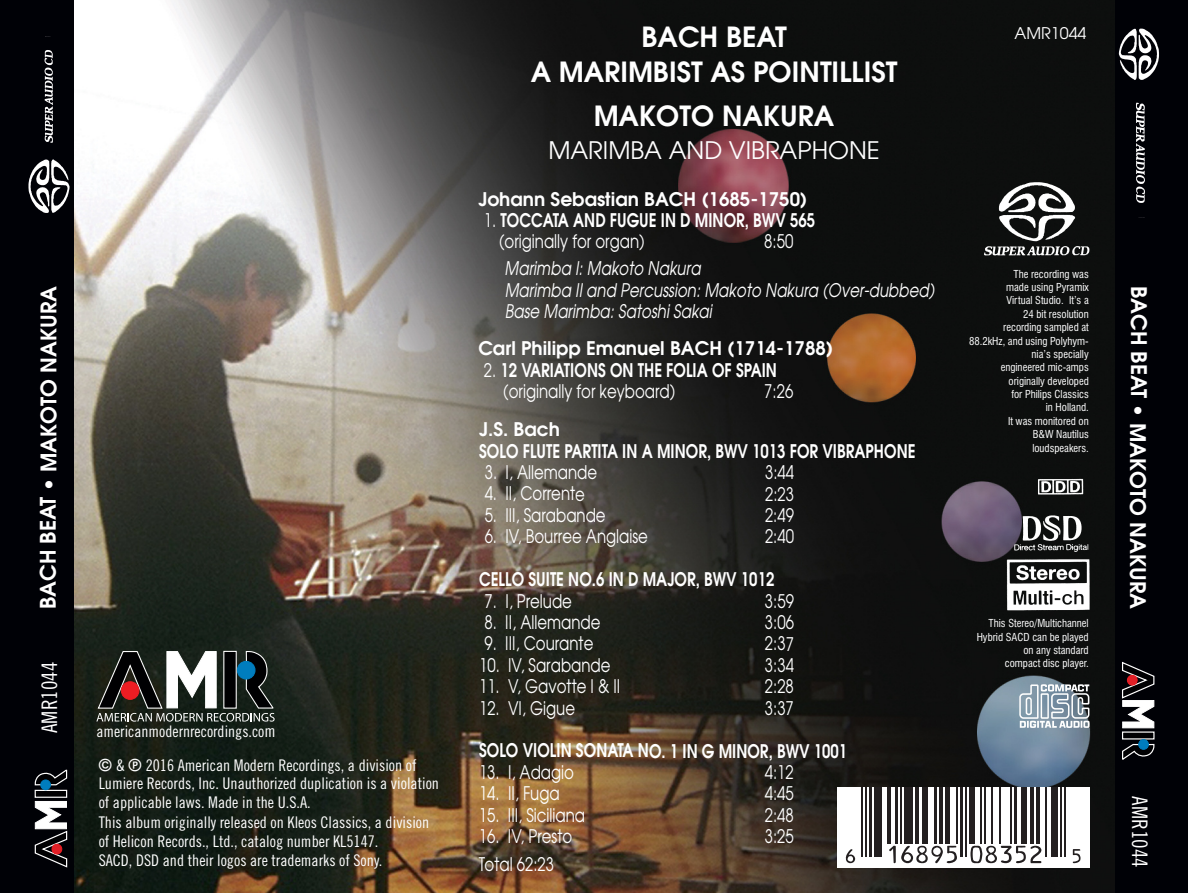
<style>
.page{position:relative;width:1188px;height:893px;background:#fff}
.page>*{position:absolute;margin:0;border:0;box-sizing:border-box;transform-origin:0 0}
.t1{font:600 27.75px/34.8px "Avant Garde";color:#fff;text-align:center}
.t2{font:24.15px "Avant Garde";color:#fff}
.t3{font:600 21.45px "Avant Garde";color:#fff}
.t4{font:21.45px "Trade Gothic Cond Eighteen";color:#fff}
.t5{font:18.75px "Avant Garde";color:#fff;scale:.8 1}
.t6{font:600 18.75px/21.5px "Avant Garde";color:#fff;scale:.8 1}
.t7{font:600 18.75px/21.5px "Avant Garde";color:#fff}
.t8{font:italic 18.75px/21.5px "Avant Garde";letter-spacing:.005em;color:#fff;scale:.8 1}
.t9{font:16.05px/19px "Trade Gothic Cond Eighteen";color:#fff}
.t10{font:16.05px "Avant Garde";color:#fff}
.t11{font:15.9px "Trade Gothic Cond Eighteen";color:#fff}
.t12{font:condensed 10.65px/13.4px "Swiss 721 BT";color:#fff;text-align:right}
.s1{font-size:16.8px}
.s2{font-family:"An Archie P"}
.s3{font-weight:400}
</style>
<div class="page">
<img style="left:73px;top:0;width:1042px;height:893px">
<div style="left:1115px;top:0;width:73px;height:893px;background:#000106"></div>
<div style="left:0;top:0;width:73px;height:893px;background:#000106"></div>
<div style="left:837px;top:787px;width:252px;height:80px;background:#fff"></div>
<hr style="left:861px;top:787px;width:2px;height:69px;background:#231f20">
<hr style="left:865px;top:787px;width:3px;height:69px;background:#231f20">
<hr style="left:870px;top:787px;width:2px;height:69px;background:#231f20">
<div style="left:874px;top:787px;width:9px;height:69px;background:#231f20"></div>
<hr style="left:887px;top:787px;width:4px;height:56px;background:#231f20">
<hr style="left:896px;top:787px;width:2px;height:56px;background:#231f20">
<hr style="left:900px;top:787px;width:2px;height:56px;background:#231f20">
<div style="left:904px;top:787px;width:9px;height:56px;background:#231f20"></div>
<div style="left:915px;top:787px;width:5px;height:56px;background:#231f20"></div>
<div style="left:922px;top:787px;width:6px;height:56px;background:#231f20"></div>
<hr style="left:935px;top:787px;width:2px;height:56px;background:#231f20">
<hr style="left:939px;top:787px;width:4px;height:56px;background:#231f20">
<hr style="left:946px;top:787px;width:4px;height:56px;background:#231f20">
<hr style="left:956px;top:787px;width:3px;height:56px;background:#231f20">
<hr style="left:961px;top:787px;width:2px;height:69px;background:#231f20">
<hr style="left:965px;top:787px;width:2px;height:69px;background:#231f20">
<div style="left:969px;top:787px;width:7px;height:56px;background:#231f20"></div>
<hr style="left:980px;top:787px;width:2px;height:56px;background:#231f20">
<hr style="left:985px;top:787px;width:2px;height:56px;background:#231f20">
<hr style="left:991px;top:787px;width:2px;height:56px;background:#231f20">
<hr style="left:1000px;top:787px;width:2px;height:56px;background:#231f20">
<hr style="left:1011px;top:787px;width:2px;height:56px;background:#231f20">
<hr style="left:1015px;top:787px;width:2px;height:56px;background:#231f20">
<div style="left:1021px;top:787px;width:7px;height:56px;background:#231f20"></div>
<hr style="left:1030px;top:787px;width:4px;height:56px;background:#231f20">
<svg style="left:1037px;top:787px;width:3px;height:56px"></svg>
<hr style="left:1045px;top:787px;width:2px;height:69px;background:#231f20">
<div style="left:1052px;top:787px;width:6px;height:69px;background:#231f20"></div>
<hr style="left:1060px;top:787px;width:3px;height:69px;background:#231f20">
<hr style="left:1065px;top:787px;width:2px;height:69px;background:#231f20">
<svg style="left:889px;top:845px;width:68px;height:18px"></svg>
<svg style="left:970px;top:845px;width:71px;height:18px"></svg>
<svg style="left:1073px;top:849px;width:8px;height:14px"></svg>
<svg style="left:846px;top:849px;width:9px;height:14px"></svg>
<img style="left:968px;top:160px;width:137px;height:101px">
<img style="left:1118px;top:28px;width:41px;height:52px">
<img style="left:1136px;top:102px;width:9px;height:101px">
<img style="left:28px;top:159px;width:42px;height:54px">
<img style="left:44px;top:36px;width:9px;height:107px">
<img style="left:999px;top:474px;width:96px;height:140px">
<img style="left:1020px;top:684px;width:70px;height:43px">
<svg style="left:96px;top:651px;width:179px;height:70px"></svg>
<div style="left:237px;top:661px;width:18px;height:18px;background:#007dbe;border-radius:50%"></div>
<div style="left:237px;top:660px;width:19px;height:19px;border:1px solid #007dbe;border-radius:50%"></div>
<svg style="left:35px;top:801px;width:32px;height:66px"></svg>
<div style="left:52px;top:844px;width:10px;height:10px;background:#e01f26;border-radius:50%"></div>
<div style="left:52px;top:844px;width:10px;height:10px;border:1px solid #ee1d23;border-radius:50%"></div>
<div style="left:35px;top:790px;width:32px;height:7px;background:#000002"></div>
<div style="left:35px;top:789px;width:32px;height:8px;border:1px solid #fff"></div>
<svg style="left:35px;top:769px;width:32px;height:17px"></svg>
<div style="left:41px;top:780px;width:10px;height:9px;background:#007dbe;border-radius:50%"></div>
<div style="left:40px;top:779px;width:11px;height:11px;border:1px solid #007dbe;border-radius:50%"></div>
<svg style="left:1122px;top:661px;width:33px;height:67px"></svg>
<div style="left:1127px;top:675px;width:10px;height:10px;background:#e01f26;border-radius:50%"></div>
<div style="left:1127px;top:675px;width:10px;height:10px;border:1px solid #ee1d23;border-radius:50%"></div>
<div style="left:1123px;top:732px;width:31px;height:7px;background:#000002"></div>
<svg style="left:1122px;top:743px;width:33px;height:16px"></svg>
<div style="left:1139px;top:739px;width:9px;height:10px;background:#007dbe;border-radius:50%"></div>
<div style="left:1138px;top:739px;width:11px;height:10px;border:1px solid #007dbe;border-radius:50%"></div>
<h3 class="t3" style="left:37px;top:609px;width:325px;rotate:-90deg">BACH BEAT • MAKOTO NAKURA</h3>
<h3 class="t4" style="left:42px;top:733px;width:73px;rotate:-90deg">AMR1044</h3>
<h3 class="t11" style="left:96px;top:725px;width:181px">americanmodernrecordings.co<span class="s1">m</span></h3>
<p class="t9" style="left:99px;top:757px;width:342px"><span class="s2">E</span> &amp; <span class="s2">e</span> 2016 American Modern Recordings, a division of Lumiere Records, Inc. Unauthorized duplication is a violation of applicable laws. Made in the U.S.A.<br>This album originally released on Kleos Classics, a division of Helicon Records., Ltd., catalog number KL5147.<br>SACD, DSD and their logos are trademarks of Sony.</p>
<h1 class="t1" style="left:531px;top:20px;width:368px">BACH BEAT<br>A MARIMBIST AS POINTILLIST</h1>
<h1 class="t1" style="left:594px;top:99px;width:242px">MAKOTO NAKURA</h1>
<h2 class="t2" style="left:548px;top:137px;width:333px">MARIMBA AND VIBRAPHONE</h2>
<h3 class="t7" style="left:478px;top:188px;width:330px">Johann Sebastian BACH (1685-1750)</h3>
<h3 class="t6" style="left:499px;top:210px;width:397px;text-indent:-15px"><span class="s3">1.</span> TOCCATA AND FUGUE IN D MINOR, BWV 565 <span class="s3">(originally for organ)</span></h3>
<h3 class="t5" style="left:764px;top:231px;width:38px">8:50</h3>
<h3 class="t8" style="left:505px;top:258px;width:539px">Marimba I: Makoto Nakura<br>Marimba II and Percussion: Makoto Nakura (Over-dubbed)<br>Base Marimba: Satoshi Sakai</h3>
<h3 class="t7" style="left:478px;top:338px;width:356px">Carl Philipp Emanuel BACH (1714-1788)</h3>
<h3 class="t6" style="left:503px;top:359px;width:344px;text-indent:-19px"><span class="s3">2.</span> 12 VARIATIONS ON THE FOLIA OF SPAIN <span class="s3">(originally for keyboard)</span></h3>
<h3 class="t5" style="left:764px;top:381px;width:38px">7:26</h3>
<h3 class="t7" style="left:479px;top:419px;width:438px">J.S. Bach<br>SOLO FLUTE PARTITA IN A MINOR, BWV 1013 FOR VIBRAPHONE</h3>
<h3 class="t5" style="left:485px;top:461px;width:142px">3. I, Allemande</h3>
<h3 class="t5" style="left:765px;top:461px;width:38px">3:44</h3>
<h3 class="t5" style="left:485px;top:483px;width:127px">4. II, Corrente</h3>
<h3 class="t5" style="left:765px;top:483px;width:38px">2:23</h3>
<h3 class="t5" style="left:485px;top:504px;width:153px">5. III, Sarabande</h3>
<h3 class="t5" style="left:765px;top:504px;width:38px">2:49</h3>
<h3 class="t5" style="left:485px;top:526px;width:206px">6. IV, Bourree Anglaise</h3>
<h3 class="t5" style="left:765px;top:526px;width:38px">2:40</h3>
<h3 class="t6" style="left:479px;top:569px;width:371px">CELLO SUITE NO.6 IN D MAJOR, BWV 1012</h3>
<h3 class="t5" style="left:485px;top:590px;width:111px">7. I, Prelude</h3>
<h3 class="t5" style="left:765px;top:590px;width:38px">3:59</h3>
<h3 class="t5" style="left:485px;top:611px;width:146px">8. II, Allemande</h3>
<h3 class="t5" style="left:765px;top:611px;width:38px">3:06</h3>
<h3 class="t5" style="left:485px;top:633px;width:138px">9. III, Courante</h3>
<h3 class="t5" style="left:765px;top:633px;width:38px">2:37</h3>
<h3 class="t5" style="left:479px;top:654px;width:166px">10. IV, Sarabande</h3>
<h3 class="t5" style="left:765px;top:654px;width:38px">3:34</h3>
<h3 class="t5" style="left:479px;top:675px;width:178px">11. V, Gavotte I &amp; II</h3>
<h3 class="t5" style="left:765px;top:676px;width:38px">2:28</h3>
<h3 class="t5" style="left:479px;top:697px;width:122px">12. VI, Gigue</h3>
<h3 class="t5" style="left:765px;top:697px;width:38px">3:37</h3>
<h3 class="t6" style="left:479px;top:740px;width:462px">SOLO VIOLIN SONATA NO. 1 IN G MINOR, BWV 1001</h3>
<h3 class="t5" style="left:479px;top:761px;width:120px">13. I, Adagio</h3>
<h3 class="t5" style="left:765px;top:761px;width:38px">4:12</h3>
<h3 class="t5" style="left:479px;top:782px;width:102px">14. II, Fuga</h3>
<h3 class="t5" style="left:765px;top:783px;width:38px">4:45</h3>
<h3 class="t5" style="left:479px;top:804px;width:134px">15. III, Siciliana</h3>
<h3 class="t5" style="left:765px;top:804px;width:38px">2:48</h3>
<h3 class="t5" style="left:479px;top:825px;width:118px">16. IV, Presto</h3>
<h3 class="t5" style="left:765px;top:825px;width:38px">3:25</h3>
<h3 class="t5" style="left:479px;top:853px;width:95px">Total 62:23</h3>
<h3 class="t10" style="left:1015px;top:24px;width:73px">AMR1044</h3>
<p class="t12" style="left:969px;top:268px;width:121px">The recording was<br>made using Pyramix<br>Virtual Studio. It’s a<br>24 bit resolution<br>recording sampled at<br>88.2kHz, and using Polyhym&shy;nia’s specially<br>engineered mic-amps originally developed<br>for Philips Classics<br>in Holland.<br>It was monitored on<br>B&amp;W Nautilus<br>loudspeakers.</p>
<p class="t12" style="left:977px;top:617px;width:113px">This Stereo/Multichannel<br>Hybrid SACD can be played on any standard<br>compact disc player.</p>
<h3 class="t3" style="left:1150px;top:286px;width:325px;rotate:90deg">BACH BEAT • MAKOTO NAKURA</h3>
<h3 class="t4" style="left:1148px;top:796px;width:73px;rotate:90deg">AMR1044</h3>
</div>
